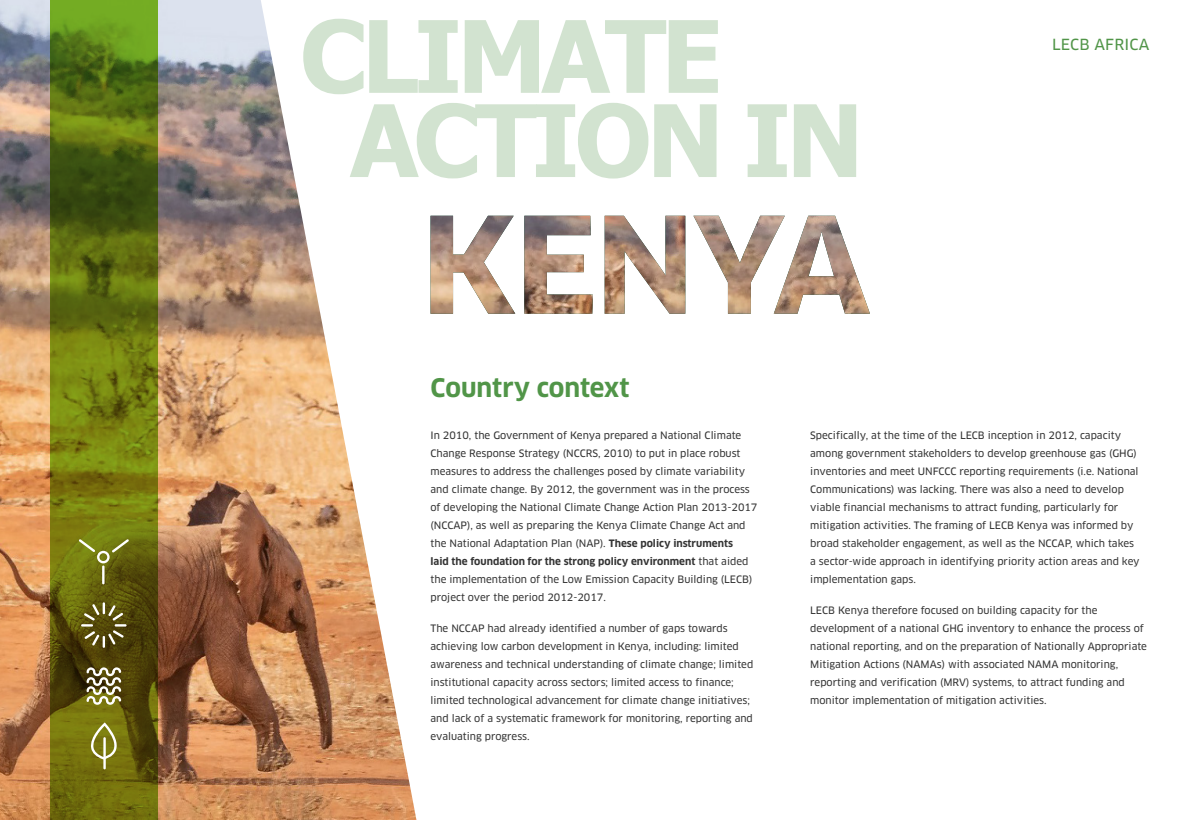
<style>
.page{position:relative;width:1200px;height:820px;background:#fff}
.page>*{position:absolute;margin:0;border:0;box-sizing:border-box;transform-origin:0 0}
.t1{font:700 100px/84.2px "Tahoma";letter-spacing:-.05em;color:#d2e3d0}
.t2{font:700 25px "Clan Pro";color:#519548}
.t3{font:15px "Clan Pro News";letter-spacing:.01em;color:#519548}
.texto_2_parrafos_con{font:10px/18px "Clan Pro News";color:#333}
.s1{font-family:"Clan Pro";font-weight:700}
</style>
<div class="page">
<img style="left:0;top:0;width:416px;height:820px">
<img style="left:431px;top:216px;width:439px;height:98px">
<svg style="left:50px;top:0;width:108px;height:820px;background:#626d10"></svg>
<svg style="left:79px;top:539px;width:50px;height:24px"></svg>
<hr style="left:102px;top:566px;width:3px;height:18px;background:#fff">
<svg style="left:81px;top:602px;width:46px;height:46px;background:#6f662e"></svg>
<svg style="left:86px;top:667px;width:35px;height:38px"></svg>
<hr style="left:103px;top:737px;width:3px;height:32px;background:#fff">
<svg style="left:89px;top:722px;width:29px;height:37px"></svg>
<h1 class="t1" style="left:350px;top:18px;width:515px;text-indent:-50px">CLIMATE<br>ACTION IN</h1>
<p class="t3" style="left:1052px;top:36px;width:99px">LECB AFRICA</p>
<p class="t2" style="left:431px;top:373px;width:201px">Country context</p>
<p class="texto_2_parrafos_con" style="left:431px;top:426px;width:328px">In 2010, the Government of Kenya prepared a National Climate Change Response Strategy (NCCRS, 2010) to put in place robust measures to address the challenges posed by climate variability and climate change. By 2012, the government was in the process of developing the National Climate Change Action Plan 2013-2017 (NCCAP), as well as preparing the Kenya Climate Change Act and the National Adaptation Plan (NAP). <span class="s1">These policy instruments<br>laid the foundation for the strong policy environment</span> that aided the implementation of the Low Emission Capacity Building (LECB) project over the period 2012-2017.</p>
<p class="texto_2_parrafos_con" style="left:431px;top:619px;width:324px">The NCCAP had already identified a number of gaps towards achieving low carbon development in Kenya, including: limited awareness and technical understanding of climate change; limited institutional capacity across sectors; limited access to finance; limited technological advancement for climate change initiatives; and lack of a systematic framework for monitoring, reporting and evaluating progress.</p>
<p class="texto_2_parrafos_con" style="left:810px;top:426px;width:331px">Specifically, at the time of the LECB inception in 2012, capacity among government stakeholders to develop greenhouse gas (GHG) inventories and meet UNFCCC reporting requirements (i.e. National Communications) was lacking. There was also a need to develop viable financial mechanisms to attract funding, particularly for mitigation activities. The framing of LECB Kenya was informed by broad stakeholder engagement, as well as the NCCAP, which takes a sector-wide approach in identifying priority action areas and key implementation gaps.</p>
<p class="texto_2_parrafos_con" style="left:810px;top:601px;width:338px">LECB Kenya therefore focused on building capacity for the development of a national GHG inventory to enhance the process of national reporting, and on the preparation of Nationally Appropriate Mitigation Actions (NAMAs) with associated NAMA monitoring, reporting and verification (MRV) systems, to attract funding and monitor implementation of mitigation activities.</p>
</div>
